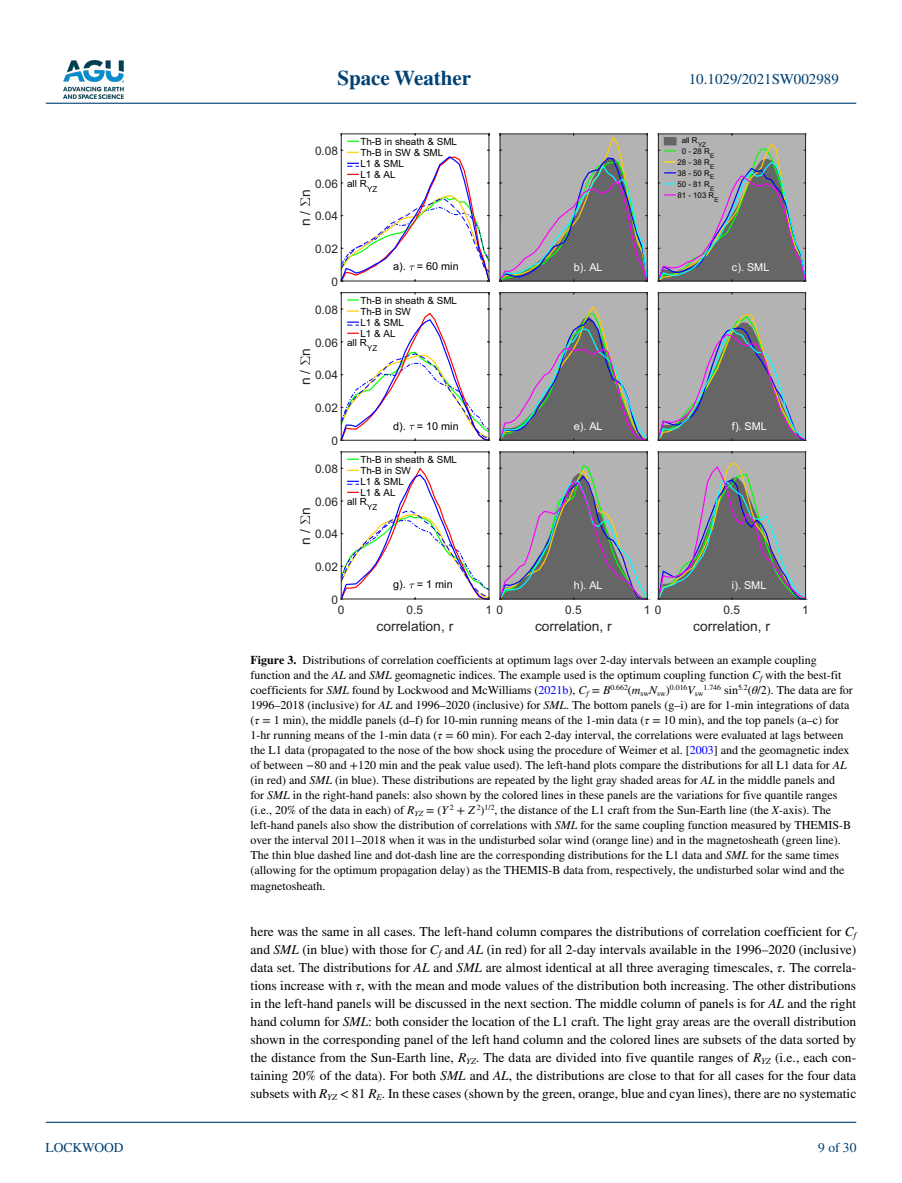
<style>
.page{position:relative;width:902px;height:1183px;background:#fff}
.page>*{position:absolute;margin:0;border:0;box-sizing:border-box;transform-origin:0 0}
.t1{font:700 21px "STIX";color:#004174}
.t2{font:15px "STIX";color:#004174}
.t3{font:13.8px "Arial";color:#262626}
.t4{font:13.5px/18px "STIX";color:#000;text-align:justify}
.t5{font:13.5px "STIX";color:#004174}
.t6{font:12px/15px "STIX";color:#000}
.t7{font:11.85px "Arial";color:#262626}
.t8{font:10.8px "Arial";color:#fff}
.t9{font:10.8px "Arial";color:#000}
.t10{font:9.9px/10.9px "Arial";color:#000}
.t11{font:7.95px "Arial";color:#000}
.t12{font:6.3px "Arial";color:#000}
.s1{font-weight:700}
.s2{font-style:italic}
.s3{color:#00f}
</style>
<div class="page">
<img style="left:63px;top:60px;width:60px;height:39px">
<hr style="left:46px;top:103px;width:810px;height:1px;background:#004174">
<hr style="left:46px;top:1121px;width:810px;height:1px;background:#004174">
<hr style="left:341px;top:451px;width:148px;height:1px;background:#262626">
<svg style="left:342px;top:452px;width:17px;height:7px"></svg>
<hr style="left:341px;top:452px;width:1px;height:147px;background:#262626">
<hr style="left:488px;top:452px;width:1px;height:147px;background:#262626">
<svg style="left:340px;top:466px;width:150px;height:134px"></svg>
<svg style="left:300px;top:515px;width:10px;height:9px"></svg>
<svg style="left:499px;top:451px;width:309px;height:149px;background:#949798"></svg>
<hr style="left:341px;top:292px;width:148px;height:1px;background:#262626">
<svg style="left:342px;top:292px;width:17px;height:8px"></svg>
<hr style="left:341px;top:292px;width:1px;height:148px;background:#262626">
<hr style="left:488px;top:292px;width:1px;height:148px;background:#262626">
<svg style="left:340px;top:309px;width:150px;height:132px"></svg>
<svg style="left:300px;top:356px;width:10px;height:9px"></svg>
<svg style="left:499px;top:292px;width:150px;height:149px;background:#919395"></svg>
<svg style="left:657px;top:292px;width:150px;height:149px;background:#949598"></svg>
<svg style="left:347px;top:141px;width:12px;height:1px"></svg>
<hr style="left:341px;top:134px;width:148px;height:1px;background:#262626">
<hr style="left:341px;top:134px;width:1px;height:147px;background:#262626">
<hr style="left:488px;top:134px;width:1px;height:147px;background:#262626">
<svg style="left:340px;top:150px;width:150px;height:132px"></svg>
<svg style="left:300px;top:198px;width:10px;height:8px"></svg>
<svg style="left:499px;top:134px;width:149px;height:148px;background:#919395"></svg>
<svg style="left:657px;top:134px;width:149px;height:148px;background:#919395"></svg>
<p class="t5" style="left:45px;top:1138px;width:80px">LOCKWOOD</p>
<h1 class="t1" style="left:337px;top:66px;width:135px">Space Weather</h1>
<p class="t7" style="left:315px;top:143px;width:25px">0.08</p>
<p class="t7" style="left:315px;top:175px;width:25px">0.06</p>
<p class="t3" style="left:295px;top:226px;width:39px;rotate:-90deg">n / n</p>
<p class="t7" style="left:315px;top:208px;width:25px">0.04</p>
<p class="t7" style="left:315px;top:241px;width:25px">0.02</p>
<p class="t7" style="left:331px;top:273px;width:8px">0</p>
<p class="t7" style="left:315px;top:301px;width:25px">0.08</p>
<p class="t7" style="left:315px;top:334px;width:25px">0.06</p>
<p class="t3" style="left:295px;top:385px;width:39px;rotate:-90deg">n / n</p>
<p class="t7" style="left:315px;top:367px;width:25px">0.04</p>
<p class="t7" style="left:315px;top:400px;width:25px">0.02</p>
<p class="t7" style="left:331px;top:432px;width:8px">0</p>
<p class="t7" style="left:315px;top:460px;width:25px">0.08</p>
<p class="t7" style="left:315px;top:493px;width:25px">0.06</p>
<p class="t3" style="left:295px;top:544px;width:39px;rotate:-90deg">n / n</p>
<p class="t7" style="left:315px;top:526px;width:25px">0.04</p>
<p class="t7" style="left:315px;top:558px;width:25px">0.02</p>
<p class="t10" style="left:360px;top:136px;width:98px">Th-B in sheath &amp; SML<br>Th-B in SW &amp; SML<br>L1 &amp; SML<br>L1 &amp; AL</p>
<p class="t10" style="left:347px;top:178px;width:21px">all R</p>
<p class="t11" style="left:367px;top:183px;width:12px">YZ</p>
<p class="t9" style="left:393px;top:259px;width:67px">a). = 60 min</p>
<p class="t10" style="left:360px;top:294px;width:98px">Th-B in sheath &amp; SML<br>Th-B in SW<br>L1 &amp; SML<br>L1 &amp; AL</p>
<p class="t10" style="left:347px;top:337px;width:21px">all R</p>
<p class="t11" style="left:367px;top:342px;width:12px">YZ</p>
<p class="t9" style="left:393px;top:418px;width:67px">d). = 10 min</p>
<p class="t10" style="left:360px;top:454px;width:98px">Th-B in sheath &amp; SML<br>Th-B in SW<br>L1 &amp; SML<br>L1 &amp; AL</p>
<p class="t10" style="left:347px;top:495px;width:21px">all R</p>
<p class="t11" style="left:367px;top:501px;width:12px">YZ</p>
<p class="t9" style="left:393px;top:577px;width:61px">g). = 1 min</p>
<p class="t7" style="left:331px;top:591px;width:8px">0</p>
<p class="t7" style="left:338px;top:601px;width:8px">0</p>
<p class="t7" style="left:406px;top:601px;width:18px">0.5</p>
<p class="t7" style="left:485px;top:601px;width:19px">1 0</p>
<p class="t3" style="left:376px;top:616px;width:78px">correlation, r</p>
<p class="t2" style="left:688px;top:69px;width:152px">10.1029/2021SW002989</p>
<p class="t11" style="left:681px;top:135px;width:17px">all R</p>
<p class="t12" style="left:698px;top:140px;width:10px">YZ</p>
<p class="t11" style="left:681px;top:146px;width:30px">0 - 28 R</p>
<p class="t12" style="left:710px;top:151px;width:6px">E</p>
<p class="t11" style="left:677px;top:157px;width:34px">28 - 38 R</p>
<p class="t12" style="left:710px;top:162px;width:6px">E</p>
<p class="t11" style="left:677px;top:167px;width:34px">38 - 50 R</p>
<p class="t12" style="left:710px;top:173px;width:6px">E</p>
<p class="t11" style="left:677px;top:178px;width:34px">50 - 81 R</p>
<p class="t12" style="left:710px;top:184px;width:6px">E</p>
<p class="t11" style="left:677px;top:189px;width:38px">81 - 103 R</p>
<p class="t12" style="left:714px;top:195px;width:6px">E</p>
<p class="t8" style="left:573px;top:259px;width:30px">b). AL</p>
<p class="t8" style="left:732px;top:259px;width:39px">c). SML</p>
<p class="t8" style="left:573px;top:418px;width:30px">e). AL</p>
<p class="t8" style="left:732px;top:418px;width:36px">f). SML</p>
<p class="t8" style="left:573px;top:577px;width:30px">h). AL</p>
<p class="t7" style="left:565px;top:601px;width:18px">0.5</p>
<p class="t7" style="left:643px;top:601px;width:19px">1 0</p>
<p class="t3" style="left:535px;top:616px;width:78px">correlation, r</p>
<p class="t8" style="left:732px;top:577px;width:36px">i). SML</p>
<p class="t7" style="left:723px;top:601px;width:18px">0.5</p>
<p class="t7" style="left:802px;top:601px;width:8px">1</p>
<p class="t3" style="left:693px;top:616px;width:78px">correlation, r</p>
<p class="t6" style="left:250px;top:653px;width:603px"><span class="s1">Figure 3.</span> Distributions of correlation coefficients at optimum lags over 2-day intervals between an example coupling function and the <span class="s2">AL</span> and <span class="s2">SML</span> geomagnetic indices. The example used is the optimum coupling function <span class="s2">C</span><sub>f</sub> with the best-fit coefficients for <span class="s2">SML</span> found by Lockwood and McWilliams (<span class="s3">2021b</span>), <span class="s2">C</span><sub>f</sub> = <span class="s2">B</span><sup>0.662</sup>(<span class="s2">m</span><sub>sw</sub><span class="s2">N</span><sub>sw</sub>)<sup>0.016</sup><span class="s2">V</span><sub>sw</sub><sup>1.746</sup> sin<sup>5.2</sup>(<span class="s2">θ</span>/2). The data are for 1996–2018 (inclusive) for <span class="s2">AL</span> and 1996–2020 (inclusive) for <span class="s2">SML</span>. The bottom panels (g–i) are for 1-min integrations of data (<span class="s2">τ</span> = 1 min), the middle panels (d–f) for 10-min running means of the 1-min data (<span class="s2">τ</span> = 10 min), and the top panels (a–c) for 1-hr running means of the 1-min data (<span class="s2">τ</span> = 60 min). For each 2-day interval, the correlations were evaluated at lags between the L1 data (propagated to the nose of the bow shock using the procedure of Weimer et al. [<span class="s3">2003</span>] and the geomagnetic index of between −80 and +120 min and the peak value used). The left-hand plots compare the distributions for all L1 data for <span class="s2">AL </span>(in red) and <span class="s2">SML</span> (in blue). These distributions are repeated by the light gray shaded areas for <span class="s2">AL</span> in the middle panels and<br>for <span class="s2">SML</span> in the right-hand panels: also shown by the colored lines in these panels are the variations for five quantile ranges (i.e., 20% of the data in each) of <span class="s2">R</span><sub>YZ</sub> = (<span class="s2">Y</span> <sup>2</sup> + <span class="s2">Z</span> <sup>2</sup>)<sup>1/2</sup>, the distance of the L1 craft from the Sun-Earth line (the <span class="s2">X</span>-axis). The left-hand panels also show the distribution of correlations with <span class="s2">SML</span> for the same coupling function measured by THEMIS-B over the interval 2011–2018 when it was in the undisturbed solar wind (orange line) and in the magnetosheath (green line).<br>The thin blue dashed line and dot-dash line are the corresponding distributions for the L1 data and <span class="s2">SML</span> for the same times (allowing for the optimum propagation delay) as the THEMIS-B data from, respectively, the undisturbed solar wind and the magnetosheath.</p>
<p class="t4" style="left:250px;top:922px;width:607px">here was the same in all cases. The left-hand column compares the distributions of correlation coefficient for <span class="s2">C</span><sub>f </sub>and <span class="s2">SML</span> (in blue) with those for <span class="s2">C</span><sub>f</sub> and <span class="s2">AL</span> (in red) for all 2-day intervals available in the 1996–2020 (inclusive) data set. The distributions for <span class="s2">AL</span> and <span class="s2">SML</span> are almost identical at all three averaging timescales, <span class="s2">τ</span>. The correla&shy;tions increase with <span class="s2">τ</span>, with the mean and mode values of the distribution both increasing. The other distributions in the left-hand panels will be discussed in the next section. The middle column of panels is for <span class="s2">AL</span> and the right hand column for <span class="s2">SML</span>: both consider the location of the L1 craft. The light gray areas are the overall distribution shown in the corresponding panel of the left hand column and the colored lines are subsets of the data sorted by the distance from the Sun-Earth line, <span class="s2">R</span><sub>YZ</sub>. The data are divided into five quantile ranges of <span class="s2">R</span><sub>YZ</sub> (i.e., each con&shy;taining 20% of the data). For both <span class="s2">SML</span> and <span class="s2">AL</span>, the distributions are close to that for all cases for the four data subsets with <span class="s2">R</span><sub>YZ</sub> &lt; 81 <span class="s2">R</span><sub>E</sub>. In these cases (shown by the green, orange, blue and cyan lines), there are no systematic</p>
<p class="t5" style="left:818px;top:1138px;width:40px">9 of 30</p>
</div>
